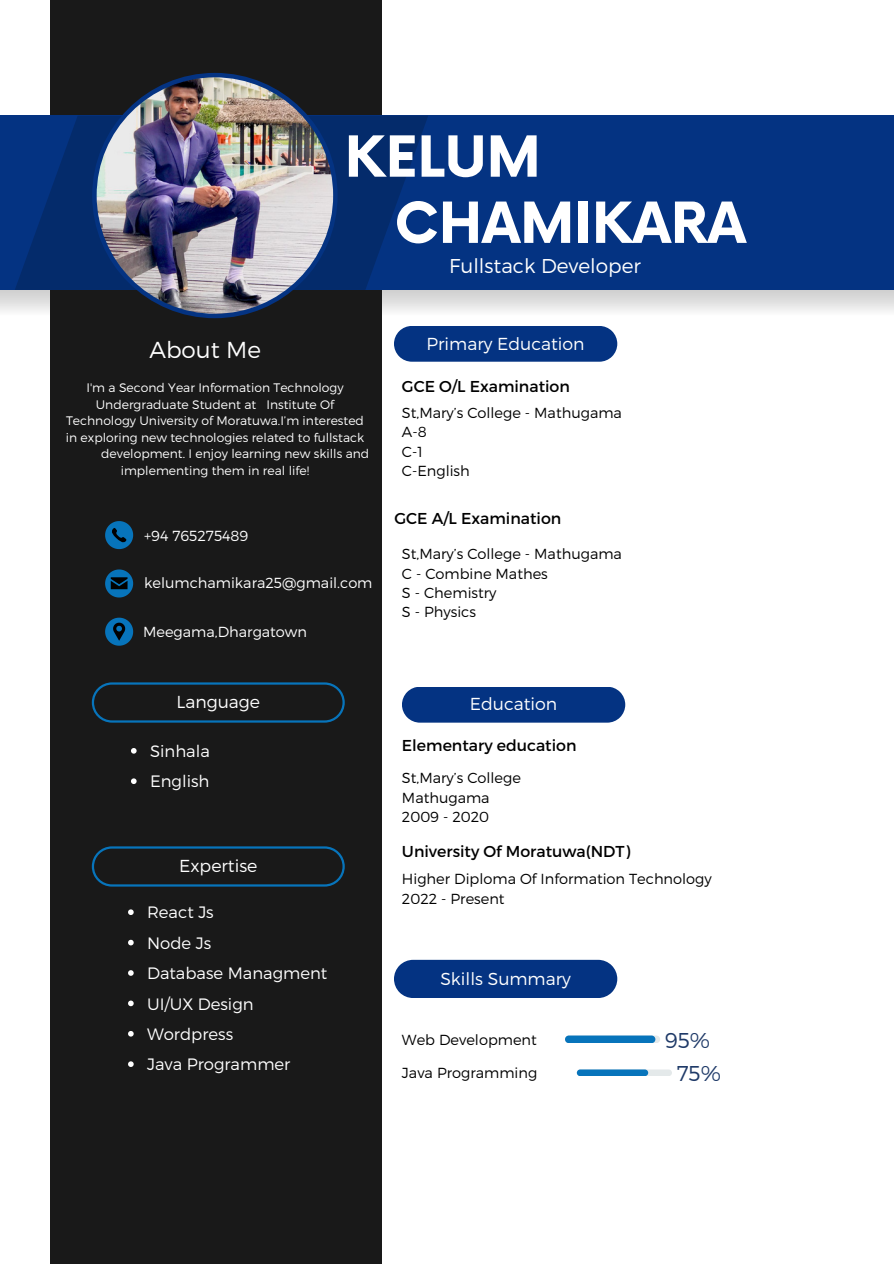
<style>
.page{position:relative;width:894px;height:1264px;background:#fff}
.page>*{position:absolute;margin:0;border:0;box-sizing:border-box;transform-origin:0 0}
.t1{font:700 55.05px "Now";color:#fff}
.t2{font:300 23.1px "Montserrat";color:#fff}
.t3{font:300 21.45px/33.5px "Montserrat";color:#1f3a68;text-align:center}
.t4{font:300 19.95px "Montserrat";color:#fff}
.t5{font:300 17.4px "Montserrat";color:#fff}
.t6{font:300 16.5px "Montserrat";color:#fff}
.t7{font:15.75px "Montserrat";color:#010101}
.t8{font:300 14.55px/19.2px "Montserrat";color:#010101}
.t9{font:300 14.55px "Montserrat";color:#fff}
.t10{font:300 12.3px/16.5px "Montserrat";color:#fff;text-align:center}
</style>
<div class="page">
<svg style="left:0;top:290px;width:893px;height:41px"></svg>
<div style="left:50px;top:0;width:331px;height:1263px;background:#191919"></div>
<div style="left:394px;top:326px;width:223px;height:36px;background:#043382"></div>
<div style="left:402px;top:687px;width:223px;height:35px;background:#043382"></div>
<div style="left:394px;top:959px;width:223px;height:39px;background:#043382"></div>
<div style="left:0;top:116px;width:893px;height:174px;background:#043382"></div>
<svg style="left:92px;top:682px;width:252px;height:40px"></svg>
<svg style="left:92px;top:846px;width:252px;height:40px"></svg>
<svg style="left:565px;top:1035px;width:95px;height:8px"></svg>
<div style="left:565px;top:1035px;width:90px;height:8px;background:#0774bb;border-radius:4px"></div>
<div style="left:576px;top:1069px;width:95px;height:7px;background:#e4e9ea;border-radius:3px"></div>
<div style="left:576px;top:1069px;width:72px;height:7px;background:#0774bb;border-radius:3px"></div>
<svg style="left:15px;top:116px;width:413px;height:174px;fill:#042b6b"></svg>
<img style="left:92px;top:73px;width:245px;height:245px">
<svg style="left:105px;top:569px;width:28px;height:28px"></svg>
<svg style="left:105px;top:521px;width:28px;height:28px"></svg>
<svg style="left:105px;top:617px;width:28px;height:28px"></svg>
<svg style="left:131px;top:748px;width:5px;height:5px"></svg>
<svg style="left:131px;top:778px;width:5px;height:6px"></svg>
<svg style="left:128px;top:909px;width:6px;height:6px"></svg>
<svg style="left:128px;top:939px;width:6px;height:6px"></svg>
<svg style="left:128px;top:970px;width:6px;height:5px"></svg>
<svg style="left:128px;top:1000px;width:6px;height:6px"></svg>
<svg style="left:128px;top:1031px;width:6px;height:5px"></svg>
<svg style="left:128px;top:1061px;width:6px;height:5px"></svg>
<h5 class="t1" style="left:345px;top:127px;width:197px">KELUM</h5>
<h4 class="t1" style="left:394px;top:193px;width:353px">CHAMIKARA</h4>
<h4 class="t4" style="left:449px;top:253px;width:193px">Fullstack Developer</h4>
<p class="t2" style="left:149px;top:334px;width:113px">About Me</p>
<p class="t10" style="left:66px;top:379px;width:300px">I'm a Second Year Information Technology Undergraduate Student at Institute Of Technology University of Moratuwa.I’m interested in exploring new technologies related to fullstack</p>
<h5 class="t10" style="left:121px;top:445px;width:250px;text-align:left;text-indent:-20px">development. I enjoy learning new skills and implementing them in real life!</h5>
<h4 class="t9" style="left:144px;top:526px;width:106px">+94 765275489</h4>
<h5 class="t9" style="left:144px;top:573px;width:230px">kelumchamikara25@gmail.com</h5>
<p class="t9" style="left:143px;top:622px;width:165px">Meegama,Dhargatown</p>
<p class="t5" style="left:176px;top:690px;width:85px">Language</p>
<h4 class="t6" style="left:150px;top:740px;width:61px">Sinhala</h4>
<p class="t6" style="left:150px;top:770px;width:61px">English</p>
<p class="t5" style="left:179px;top:854px;width:80px">Expertise</p>
<p class="t6" style="left:147px;top:901px;width:68px">React Js</p>
<p class="t6" style="left:147px;top:932px;width:66px">Node Js</p>
<p class="t6" style="left:147px;top:962px;width:182px">Database Managment</p>
<p class="t6" style="left:147px;top:992px;width:108px">UI/UX Design</p>
<p class="t6" style="left:147px;top:1023px;width:88px">Wordpress</p>
<h1 class="t6" style="left:147px;top:1053px;width:145px">Java Programmer</h1>
<p class="t5" style="left:426px;top:332px;width:159px">Primary Education</p>
<h4 class="t7" style="left:402px;top:376px;width:169px">GCE O/L Examination</h4>
<h5 class="t8" style="left:402px;top:402px;width:221px">St,Mary’s College - Mathugama<br>A-8<br>C-1<br>C-English</h5>
<h4 class="t7" style="left:394px;top:507px;width:168px">GCE A/L Examination</h4>
<h5 class="t8" style="left:402px;top:544px;width:221px">St,Mary’s College - Mathugama<br>C - Combine Mathes<br>S - Chemistry<br>S - Physics</h5>
<h2 class="t5" style="left:469px;top:692px;width:89px">Education</h2>
<h1 class="t7" style="left:402px;top:734px;width:176px">Elementary education</h1>
<p class="t8" style="left:402px;top:767px;width:120px">St,Mary’s College<br>Mathugama<br>2009 - 2020</p>
<h4 class="t7" style="left:402px;top:841px;width:229px">University Of Moratuwa(NDT)</h4>
<h3 class="t8" style="left:402px;top:868px;width:311px">Higher Diploma Of Information Technology<br>2022 - Present</h3>
<p class="t5" style="left:440px;top:967px;width:132px">Skills Summary</p>
<h4 class="t8" style="left:402px;top:1029px;width:136px">Web Development</h4>
<h5 class="t8" style="left:402px;top:1062px;width:137px">Java Programming</h5>
<h3 class="t3" style="left:664px;top:1022px;width:57px">95%<br>75%</h3>
</div>
